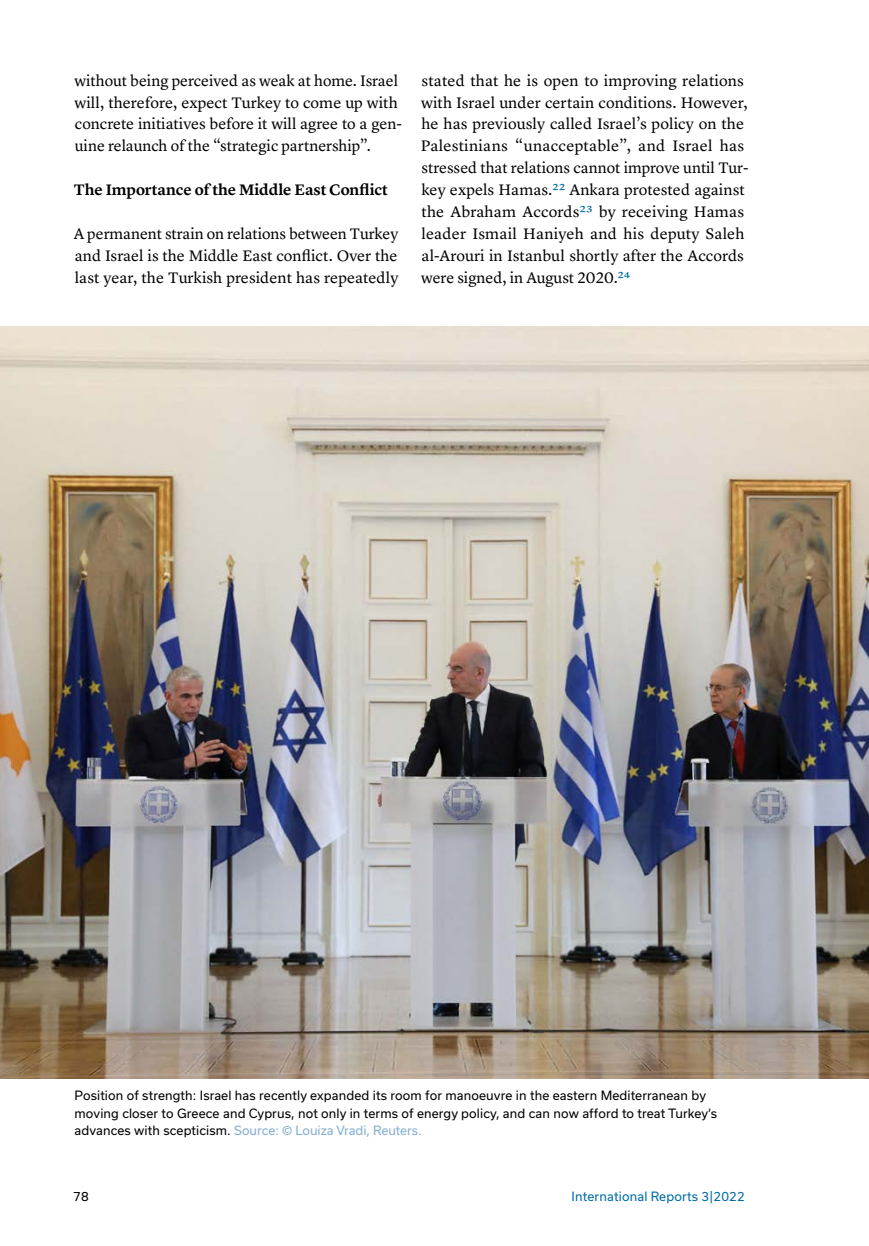
<style>
.page{position:relative;width:869px;height:1246px;background:#fff}
.page>*{position:absolute;margin:0;border:0;box-sizing:border-box;transform-origin:0 0}
.Paragraph{font:15.75px/21.9px "Lyon Text";letter-spacing:.005em;color:#000}
.Header3{font:600 15.75px "Lyon Text";color:#000}
.t1{font:12.25px/17.5px "Usual";letter-spacing:.01em;color:#000}
.t2{font:12.25px "Usual";letter-spacing:.015em;color:#006ca6}
.s1{color:#006ca6}
.s2{color:#85aed2}
</style>
<div class="page">
<img style="left:0;top:326px;width:868px;height:752px">
<p class="Paragraph" style="left:74px;top:68px;width:329px">without being perceived as weak at home. Israel will, therefore, expect Turkey to come up with concrete initiatives before it will agree to a gen&shy;uine relaunch of the “strategic partnership”.</p>
<p class="Header3" style="left:74px;top:178px;width:315px">The Importance of the Middle East Conflict</p>
<p class="Paragraph" style="left:74px;top:221px;width:326px;text-align:justify">A permanent strain on relations between Turkey and Israel is the Middle East conflict. Over the last year, the Turkish president has repeatedly</p>
<p class="Paragraph" style="left:420px;top:68px;width:329px">stated that he is open to improving relations with Israel under certain conditions. However, he has previously called Israel’s policy on the Palestinians “unacceptable”, and Israel has stressed that relations cannot improve until Tur&shy;key expels Hamas.<span class="s1">22</span> Ankara protested against the Abraham Accords<span class="s1">23</span> by receiving Hamas leader Ismail Haniyeh and his deputy Saleh al-Arouri in Istanbul shortly after the Accords were signed, in August 2020.<span class="s1">24</span></p>
<p class="t1" style="left:74px;top:1086px;width:644px">Position of strength: Israel has recently expanded its room for manoeuvre in the eastern Mediterranean by moving closer to Greece and Cyprus, not only in terms of energy policy, and can now afford to treat Turkey’s advances with scepticism. <span class="s2">Source: © Louiza Vradi, Reuters.</span></p>
<p class="t1" style="left:73px;top:1186px;width:17px">78</p>
<p class="t2" style="left:571px;top:1188px;width:175px">International Reports 3|2022</p>
</div>
